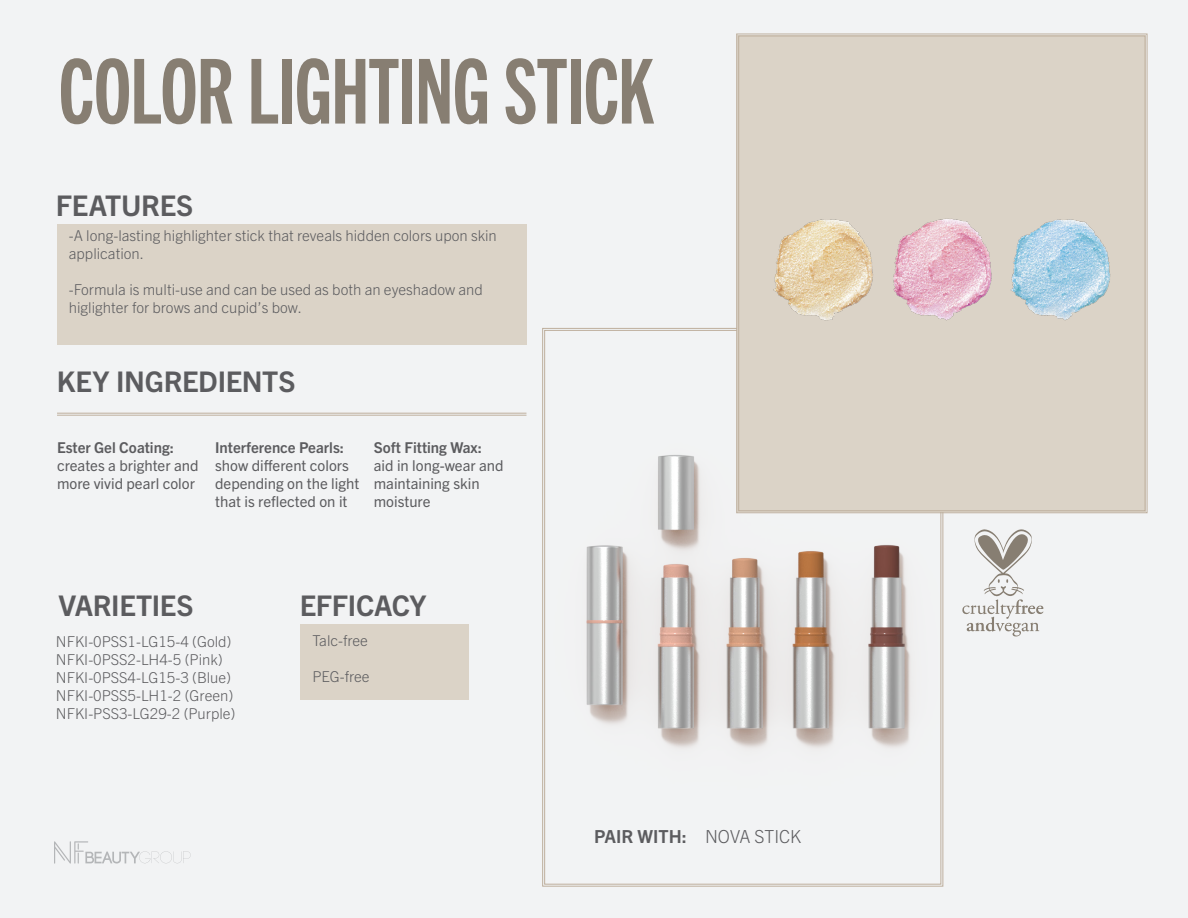
<style>
.page{position:relative;width:1188px;height:918px;background:#f2f3f4}
.page>*{position:absolute;margin:0;border:0;box-sizing:border-box;transform-origin:0 0}
.t1{font:90px "Trade Gothic Next LT Pro Bd Cm";letter-spacing:-.015em;color:#877e72}
.t2{font:700 28.5px "Trade Gothic Next LT Pro";letter-spacing:-.01em;color:#5c5c5f}
.t3{font:700 18px "Trade Gothic Next LT Pro";color:#5c5c5f}
.t4{font:300 18px "Trade Gothic Next LT Pro";color:#5c5c5f}
.t5{font:300 15px/18px "Trade Gothic Next LT Pro";color:#5c5c5f}
.t6{font:15px/18px "Trade Gothic Next LT Pro";color:#5c5c5f}
.t7{font:700 15px "Trade Gothic Next LT Pro";color:#5c5c5f}
</style>
<div class="page">
<svg style="left:54px;top:841px;width:137px;height:23px"></svg>
<svg style="left:542px;top:328px;width:402px;height:559px"></svg>
<div style="left:736px;top:33px;width:412px;height:481px;background:#dbd3c7"></div>
<hr style="left:57px;top:413px;width:469px;height:1px;background:#beaf9d">
<hr style="left:57px;top:415px;width:469px;height:1px;background:#beaf9d">
<div style="left:57px;top:224px;width:469px;height:121px;background:#dbd3c7"></div>
<svg style="left:962px;top:529px;width:81px;height:108px"></svg>
<img style="left:760px;top:205px;width:363px;height:128px">
<div style="left:300px;top:624px;width:169px;height:76px;background:#dbd3c7"></div>
<p class="t1" style="left:58px;top:31px;width:596px">COLOR LIGHTING STICK</p>
<p class="t2" style="left:56px;top:186px;width:139px">FEATURES</p>
<p class="t5" style="left:69px;top:225px;width:430px">-A long-lasting highlighter stick that reveals hidden colors upon skin application.</p>
<p class="t5" style="left:69px;top:279px;width:416px">-Formula is multi-use and can be used as both an eyeshadow and higlighter for brows and cupid’s bow.</p>
<p class="t2" style="left:57px;top:361px;width:240px">KEY INGREDIENTS</p>
<p class="t7" style="left:57px;top:437px;width:118px">Ester Gel Coating:</p>
<p class="t6" style="left:57px;top:455px;width:143px">creates a brighter and more vivid pearl color</p>
<p class="t7" style="left:215px;top:437px;width:130px">Interference Pearls:</p>
<p class="t6" style="left:215px;top:455px;width:146px">show different colors depending on the light that is reflected on it</p>
<p class="t7" style="left:374px;top:437px;width:110px">Soft Fitting Wax:</p>
<p class="t6" style="left:374px;top:455px;width:131px">aid in long-wear and maintaining skin moisture</p>
<p class="t2" style="left:58px;top:586px;width:137px">VARIETIES</p>
<p class="t5" style="left:56px;top:631px;width:177px">NFKI-0PSS1-LG15-4 (Gold)</p>
<p class="t5" style="left:56px;top:649px;width:168px">NFKI-0PSS2-LH4-5 (Pink)</p>
<p class="t5" style="left:56px;top:667px;width:177px">NFKI-0PSS4-LG15-3 (Blue)</p>
<p class="t5" style="left:56px;top:685px;width:179px">NFKI-0PSS5-LH1-2 (Green)</p>
<p class="t5" style="left:56px;top:703px;width:181px">NFKI-PSS3-LG29-2 (Purple)</p>
<p class="t2" style="left:300px;top:586px;width:128px">EFFICACY</p>
<p class="t5" style="left:312px;top:631px;width:57px">Talc-free</p>
<p class="t5" style="left:312px;top:667px;width:59px">PEG-free</p>
<p class="t3" style="left:594px;top:824px;width:94px">PAIR WITH:</p>
<p class="t4" style="left:705px;top:824px;width:98px">NOVA STICK</p>
</div>
